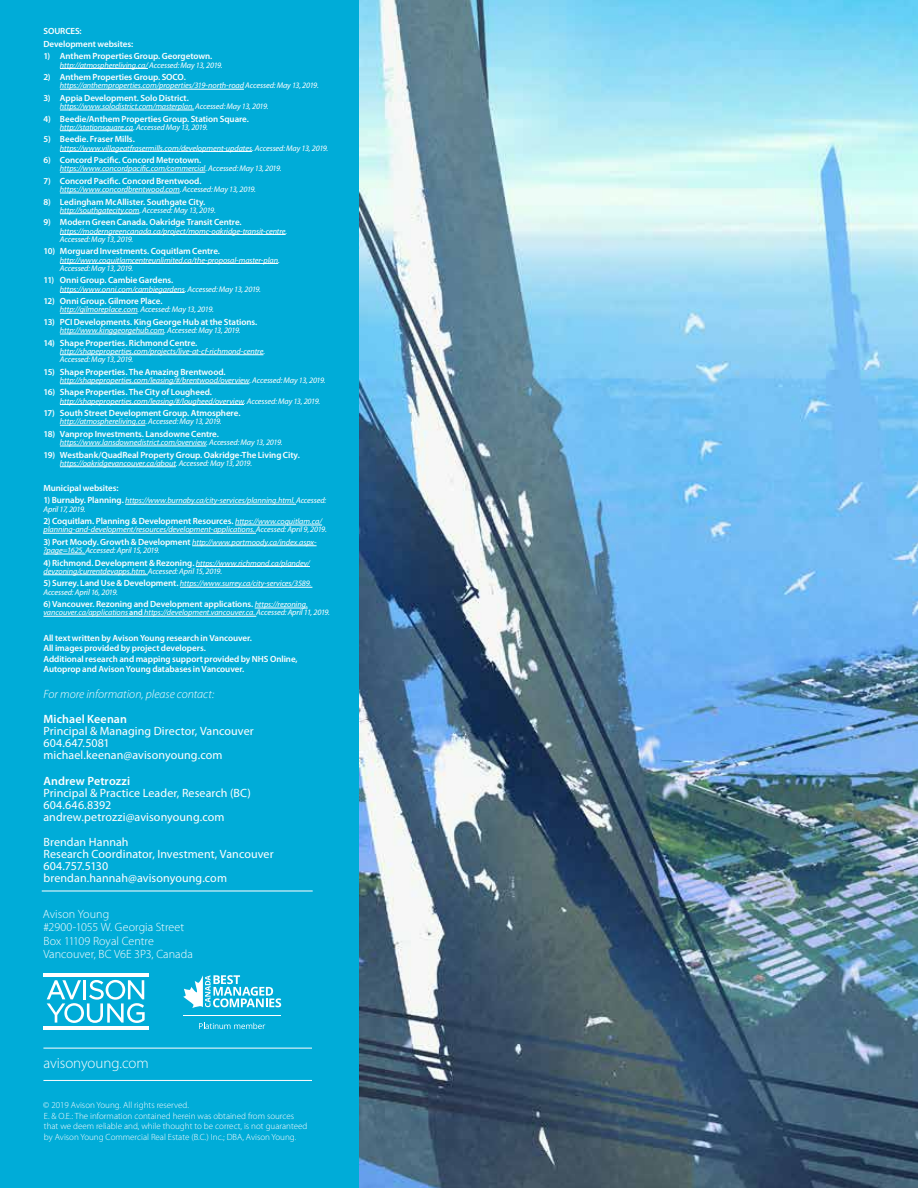
<style>
.page{position:relative;width:918px;height:1188px;background:#fff}
.page>*{position:absolute;margin:0;border:0;box-sizing:border-box;transform-origin:0 0}
.t1{font:300 15px "Myriad Pro";letter-spacing:-.005em;color:#fff}
.t2{font:12px/12px "Myriad Pro";letter-spacing:.005em;color:#fff}
.t3{font:300 12px/13.5px "Myriad Pro";letter-spacing:.005em;color:#fff}
.t4{font:italic 300 12px "Myriad Pro";letter-spacing:.005em;color:#fff}
.t5{font:600 12px "Myriad Pro";letter-spacing:.01em;color:#fff}
.t6{font:600 9px/10.5px "Myriad Pro";letter-spacing:-.005em;color:#fff}
.t7{font:300 9px/10.8px "Myriad Pro";color:#fff}
.t8{font:italic 8.25px/8.2px "Myriad Pro";letter-spacing:-.01em;color:#fff}
.s1{font-weight:600;font-style:normal;font-size:9px}
.s2{font-weight:400;font-style:italic;font-size:8.25px}
.s3{font-weight:600;font-style:normal}
</style>
<div class="page">
<div style="left:0;top:0;width:359px;height:1188px;background:#00acd8"></div>
<hr style="left:42px;top:891px;width:271px;height:1px;background:#fff">
<hr style="left:43px;top:1048px;width:269px;height:1px;background:#fff">
<hr style="left:43px;top:1080px;width:269px;height:1px;background:#fff">
<svg style="left:183px;top:975px;width:98px;height:33px"></svg>
<svg style="left:199px;top:1023px;width:66px;height:6px"></svg>
<hr style="left:183px;top:1016px;width:98px;height:1px;background:#fff">
<hr style="left:43px;top:973px;width:106px;height:3px;background:#fff">
<hr style="left:43px;top:1027px;width:106px;height:3px;background:#fff">
<svg style="left:47px;top:980px;width:98px;height:43px"></svg>
<img style="left:359px;top:0;width:559px;height:1188px">
<hr style="left:60px;top:68px;width:88px;height:1px;background:#fff">
<hr style="left:60px;top:89px;width:184px;height:1px;background:#fff">
<hr style="left:60px;top:110px;width:134px;height:1px;background:#fff">
<hr style="left:60px;top:130px;width:73px;height:1px;background:#fff">
<hr style="left:60px;top:151px;width:192px;height:1px;background:#fff">
<hr style="left:60px;top:172px;width:145px;height:1px;background:#fff">
<hr style="left:60px;top:193px;width:120px;height:1px;background:#fff">
<hr style="left:60px;top:213px;width:79px;height:1px;background:#fff">
<hr style="left:60px;top:234px;width:226px;height:1px;background:#fff">
<hr style="left:60px;top:263px;width:218px;height:1px;background:#fff">
<hr style="left:60px;top:292px;width:125px;height:1px;background:#fff">
<hr style="left:60px;top:313px;width:78px;height:1px;background:#fff">
<hr style="left:60px;top:334px;width:104px;height:1px;background:#fff">
<hr style="left:60px;top:354px;width:203px;height:1px;background:#fff">
<hr style="left:60px;top:383px;width:189px;height:1px;background:#fff">
<hr style="left:60px;top:404px;width:184px;height:1px;background:#fff">
<hr style="left:60px;top:425px;width:85px;height:1px;background:#fff">
<hr style="left:60px;top:446px;width:146px;height:1px;background:#fff">
<hr style="left:60px;top:466px;width:116px;height:1px;background:#fff">
<hr style="left:125px;top:504px;width:171px;height:1px;background:#fff">
<hr style="left:235px;top:525px;width:87px;height:1px;background:#fff">
<hr style="left:43px;top:533px;width:213px;height:1px;background:#fff">
<hr style="left:192px;top:546px;width:125px;height:1px;background:#fff">
<hr style="left:43px;top:554px;width:42px;height:1px;background:#fff">
<hr style="left:196px;top:566px;width:114px;height:1px;background:#fff">
<hr style="left:43px;top:575px;width:105px;height:1px;background:#fff">
<hr style="left:180px;top:587px;width:132px;height:1px;background:#fff">
<hr style="left:255px;top:608px;width:53px;height:1px;background:#fff">
<hr style="left:43px;top:616px;width:213px;height:1px;background:#fff">
<p class="t6" style="left:43px;top:25px;width:91px;line-height:12.5px">SOURCES:<br>Development websites:</p>
<p class="t6" style="left:43px;top:51px;width:170px">1) Anthem Properties Group. Georgetown.</p>
<p class="t8" style="left:60px;top:61px;width:164px">http://atmosphereliving.ca/ Accessed: May 13, 2019.</p>
<p class="t6" style="left:43px;top:72px;width:144px">2) Anthem Properties Group. SOCO.</p>
<p class="t8" style="left:60px;top:81px;width:260px">https://anthemproperties.com/properties/319-north-road Accessed: May 13, 2019.</p>
<p class="t6" style="left:43px;top:92px;width:147px">3) Appia Development. Solo District.</p>
<p class="t8" style="left:60px;top:102px;width:210px">https://www.solodistrict.com/masterplan. Accessed: May 13, 2019.</p>
<p class="t6" style="left:43px;top:113px;width:207px">4) Beedie/Anthem Properties Group. Station Square.</p>
<p class="t8" style="left:60px;top:123px;width:149px">http://stationsquare.ca. Accessed May 13, 2019.</p>
<p class="t6" style="left:43px;top:134px;width:93px">5) Beedie. Fraser Mills.</p>
<p class="t8" style="left:60px;top:144px;width:270px">https://www.villageatfrasermills.com/development-updates. Accessed: May 13, 2019.</p>
<p class="t6" style="left:43px;top:155px;width:160px">6) Concord Pacific. Concord Metrotown.</p>
<p class="t8" style="left:60px;top:164px;width:223px">https://www.concordpacific.com/commercial. Accessed: May 13, 2019.</p>
<p class="t6" style="left:43px;top:175px;width:160px">7) Concord Pacific. Concord Brentwood.</p>
<p class="t8" style="left:60px;top:185px;width:198px">https://www.concordbrentwood.com. Accessed: May 13, 2019.</p>
<p class="t6" style="left:43px;top:196px;width:163px">8) Ledingham McAllister. Southgate City.</p>
<p class="t8" style="left:60px;top:206px;width:157px">http://southgatecity.com. Accessed: May 13, 2019.</p>
<p class="t6" style="left:43px;top:217px;width:200px">9) Modern Green Canada. Oakridge Transit Centre.</p>
<p class="t8" style="left:60px;top:227px;width:229px">https://moderngreencanada.ca/project/momc-oakridge-transit-centre.<br>Accessed: May 13, 2019.</p>
<p class="t6" style="left:43px;top:246px;width:178px">10) Morguard Investments. Coquitlam Centre.</p>
<p class="t8" style="left:60px;top:256px;width:221px">http://www.coquitlamcentreunlimited.ca/the-proposal-master-plan.<br>Accessed: May 13, 2019.</p>
<p class="t6" style="left:43px;top:275px;width:131px">11) Onni Group. Cambie Gardens.</p>
<p class="t8" style="left:60px;top:285px;width:203px">https://www.onni.com/cambiegardens. Accessed: May 13, 2019.</p>
<p class="t6" style="left:43px;top:296px;width:121px">12) Onni Group. Gilmore Place.</p>
<p class="t8" style="left:60px;top:305px;width:155px">http://gilmoreplace.com. Accessed: May 13, 2019.</p>
<p class="t6" style="left:43px;top:316px;width:215px">13) PCI Developments. King George Hub at the Stations.</p>
<p class="t8" style="left:60px;top:326px;width:182px">http://www.kinggeorgehub.com. Accessed: May 13, 2019.</p>
<p class="t6" style="left:43px;top:337px;width:155px">14) Shape Properties. Richmond Centre.</p>
<p class="t8" style="left:60px;top:347px;width:207px">http://shapeproperties.com/projects/live-at-cf-richmond-centre.<br>Accessed: May 13, 2019.</p>
<p class="t6" style="left:43px;top:366px;width:184px">15) Shape Properties. The Amazing Brentwood.</p>
<p class="t8" style="left:60px;top:376px;width:267px">http://shapeproperties.com/leasing/#/brentwood/overview. Accessed: May 13, 2019.</p>
<p class="t6" style="left:43px;top:387px;width:170px">16) Shape Properties. The City of Lougheed.</p>
<p class="t8" style="left:60px;top:397px;width:262px">http://shapeproperties.com/leasing/#/lougheed/overview. Accessed: May 13, 2019.</p>
<p class="t6" style="left:43px;top:408px;width:199px">17) South Street Development Group. Atmosphere.</p>
<p class="t8" style="left:60px;top:417px;width:163px">http://atmosphereliving.ca. Accessed: May 13, 2019.</p>
<p class="t6" style="left:43px;top:428px;width:177px">18) Vanprop Investments. Lansdowne Centre.</p>
<p class="t8" style="left:60px;top:438px;width:224px">https://www.lansdownedistrict.com/overview. Accessed: May 13, 2019.</p>
<p class="t6" style="left:43px;top:449px;width:258px">19) Westbank/QuadReal Property Group. Oakridge-The Living City.</p>
<p class="t8" style="left:60px;top:459px;width:194px">https://oakridgevancouver.ca/about. Accessed: May 13, 2019.</p>
<p class="t6" style="left:43px;top:482px;width:77px">Municipal websites:</p>
<p class="t8" style="left:43px;top:496px;width:284px"><span class="s1">1) Burnaby. Planning.</span> https://www.burnaby.ca/city-services/planning.html. Accessed:<br>April 17, 2019.</p>
<p class="t6" style="left:43px;top:516px;width:280px">2) Coquitlam. Planning &amp; Development Resources. <span class="s2">https://www.coquitlam.ca/</span></p>
<p class="t8" style="left:43px;top:525px;width:285px">planning-and-development/resources/development-applications. Accessed: April 9, 2019.</p>
<p class="t8" style="left:43px;top:538px;width:275px"><span class="s1">3) Port Moody. Growth &amp; Development</span> http://www.portmoody.ca/index.aspx-?page=1625. Accessed: April 15, 2019.</p>
<p class="t6" style="left:43px;top:557px;width:268px">4) Richmond. Development &amp; Rezoning. <span class="s2">https://www.richmond.ca/plandev/</span></p>
<p class="t8" style="left:43px;top:567px;width:180px">devzoning/currentdevapps.htm. Accessed: April 15, 2019.</p>
<p class="t8" style="left:43px;top:579px;width:269px"><span class="s1">5) Surrey. Land Use &amp; Development.</span> https://www.surrey.ca/city-services/3589.<br>Accessed: April 16, 2019.</p>
<p class="t6" style="left:43px;top:599px;width:266px">6) Vancouver. Rezoning and Development applications. <span class="s2">https://rezoning.</span></p>
<p class="t8" style="left:43px;top:608px;width:288px">vancouver.ca/applications <span class="s3">and</span> https://development.vancouver.ca. Accessed: April 11, 2019.</p>
<p class="t6" style="left:43px;top:632px;width:256px">All text written by Avison Young research in Vancouver.<br>All images provided by project developers.<br>Additional research and mapping support provided by NHS Online, Autoprop and Avison Young databases in Vancouver.</p>
<h2 class="t4" style="left:43px;top:687px;width:172px">For more information, please contact:</h2>
<h2 class="t5" style="left:43px;top:712px;width:85px">Michael Keenan</h2>
<h2 class="t2" style="left:43px;top:725px;width:212px">Principal &amp; Managing Director, Vancouver<br>604.647.5081 michael.keenan@avisonyoung.com</h2>
<h2 class="t5" style="left:43px;top:773px;width:88px">Andrew Petrozzi</h2>
<h2 class="t2" style="left:43px;top:787px;width:209px">Principal &amp; Practice Leader, Research (BC)<br>604.646.8392 andrew.petrozzi@avisonyoung.com</h2>
<h2 class="t2" style="left:43px;top:836px;width:232px">Brendan Hannah<br>Research Coordinator, Investment, Vancouver<br>604.757.5130 brendan.hannah@avisonyoung.com</h2>
<h2 class="t3" style="left:43px;top:907px;width:151px">Avison Young<br>#2900-1055 W. Georgia Street<br>Box 11109 Royal Centre<br>Vancouver, BC V6E 3P3, Canada</h2>
<h1 class="t1" style="left:43px;top:1054px;width:107px">avisonyoung.com</h1>
<p class="t7" style="left:43px;top:1099px;width:266px">© 2019 Avison Young. All rights reserved.<br>E. &amp; O.E.: The information contained herein was obtained from sources that we deem reliable and, while thought to be correct, is not guaranteed by Avison Young Commercial Real Estate (B.C.) Inc.; DBA, Avison Young.</p>
</div>
